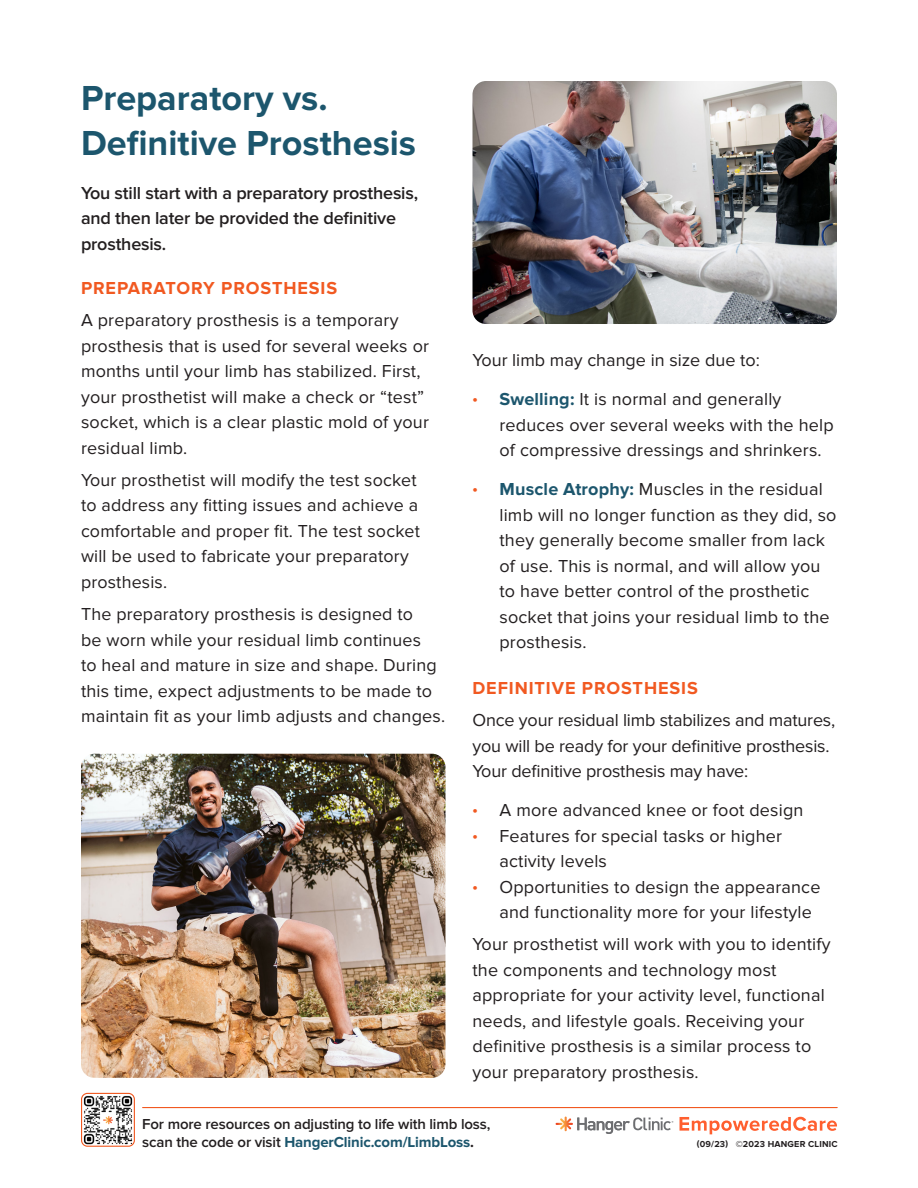
<style>
.page{position:relative;width:918px;height:1188px;background:#fff}
.page>*{position:absolute;margin:0;border:0;box-sizing:border-box;transform-origin:0 0}
.t1{font:700 36px/45px "Proxima Nova";color:#1c566d}
.t2{font:18px/25.5px "Proxima Nova";letter-spacing:.01em;color:#231f20}
.t3{font:18px/25.5px "Proxima Nova";letter-spacing:-.01em;color:#231f20}
.t4{font:600 18px/25.5px "Proxima Nova";letter-spacing:-.01em;color:#231f20}
.t5{font:700 18px "Proxima Nova";letter-spacing:.05em;color:#f15921}
.t6{font:600 15px/18px "Proxima Nova";letter-spacing:-.01em;color:#231f20}
.t7{font:700 9px "Proxima Nova";letter-spacing:.02em;color:#231f20}
.s1{font-family:"Proxima Nova Extrabld";font-size:15px;color:#f15921}
.s2{font-weight:700;color:#1c566d}
.s3{font-weight:700}
</style>
<div class="page">
<img style="left:472px;top:81px;width:365px;height:243px">
<img style="left:81px;top:754px;width:365px;height:324px">
<hr style="left:143px;top:1107px;width:694px;height:1px;background:#f15921">
<img style="left:83px;top:1093px;width:50px;height:52px">
<div style="left:81px;top:1093px;width:54px;height:54px;border:1px solid #f15921;border-radius:6px"></div>
<svg style="left:556px;top:1117px;width:117px;height:17px"></svg>
<svg style="left:680px;top:1117px;width:157px;height:17px"></svg>
<p class="t1" style="left:81px;top:76px;width:337px">Preparatory vs.<br>Definitive Prosthesis</p>
<p class="t4" style="left:81px;top:180px;width:339px">You still start with a preparatory prosthesis, and then later be provided the definitive prosthesis.</p>
<p class="t5" style="left:81px;top:278px;width:258px">PREPARATORY PROSTHESIS</p>
<p class="t2" style="left:81px;top:308px;width:350px">A preparatory prosthesis is a temporary prosthesis that is used for several weeks or months until your limb has stabilized. First, your prosthetist will make a check or “test” socket, which is a clear plastic mold of your residual limb.</p>
<p class="t2" style="left:81px;top:468px;width:341px">Your prosthetist will modify the test socket to address any fitting issues and achieve a comfortable and proper fit. The test socket will be used to fabricate your preparatory prosthesis.</p>
<p class="t2" style="left:81px;top:602px;width:366px">The preparatory prosthesis is designed to<br>be worn while your residual limb continues<br>to heal and mature in size and shape. During this time, expect adjustments to be made to maintain fit as your limb adjusts and changes.</p>
<p class="t2" style="left:472px;top:348px;width:289px">Your limb may change in size due to:</p>
<p class="t2" style="left:500px;top:387px;width:336px;text-indent:-27px"><span class="s1">•</span> <span class="s2">Swelling:</span> It is normal and generally reduces over several weeks with the help of compressive dressings and shrinkers.</p>
<p class="t2" style="left:500px;top:477px;width:339px;text-indent:-27px"><span class="s1">•</span> <span class="s2">Muscle Atrophy:</span> Muscles in the residual limb will no longer function as they did, so they generally become smaller from lack of use. This is normal, and will allow you to have better control of the prosthetic socket that joins your residual limb to the prosthesis.</p>
<p class="t5" style="left:472px;top:677px;width:227px">DEFINITIVE PROSTHESIS</p>
<p class="t3" style="left:472px;top:708px;width:364px">Once your residual limb stabilizes and matures, you will be ready for your definitive prosthesis.<br>Your definitive prosthesis may have:</p>
<p class="t2" style="left:472px;top:798px;width:333px"><span class="s1">•</span> A more advanced knee or foot design</p>
<p class="t2" style="left:500px;top:823px;width:284px;text-indent:-27px"><span class="s1">•</span> Features for special tasks or higher activity levels</p>
<p class="t2" style="left:500px;top:874px;width:323px;text-indent:-27px"><span class="s1">•</span> Opportunities to design the appearance and functionality more for your lifestyle</p>
<p class="t2" style="left:472px;top:932px;width:360px">Your prosthetist will work with you to identify the components and technology most appropriate for your activity level, functional needs, and lifestyle goals. Receiving your definitive prosthesis is a similar process to your preparatory prosthesis.</p>
<p class="t6" style="left:142px;top:1115px;width:350px">For more resources on adjusting to life with limb loss, scan the code or visit <span class="s2">HangerClinic.com/LimbLoss</span><span class="s3">.</span></p>
<p class="t7" style="left:697px;top:1138px;width:142px">(09/23) ©2023 HANGER CLINIC</p>
</div>
